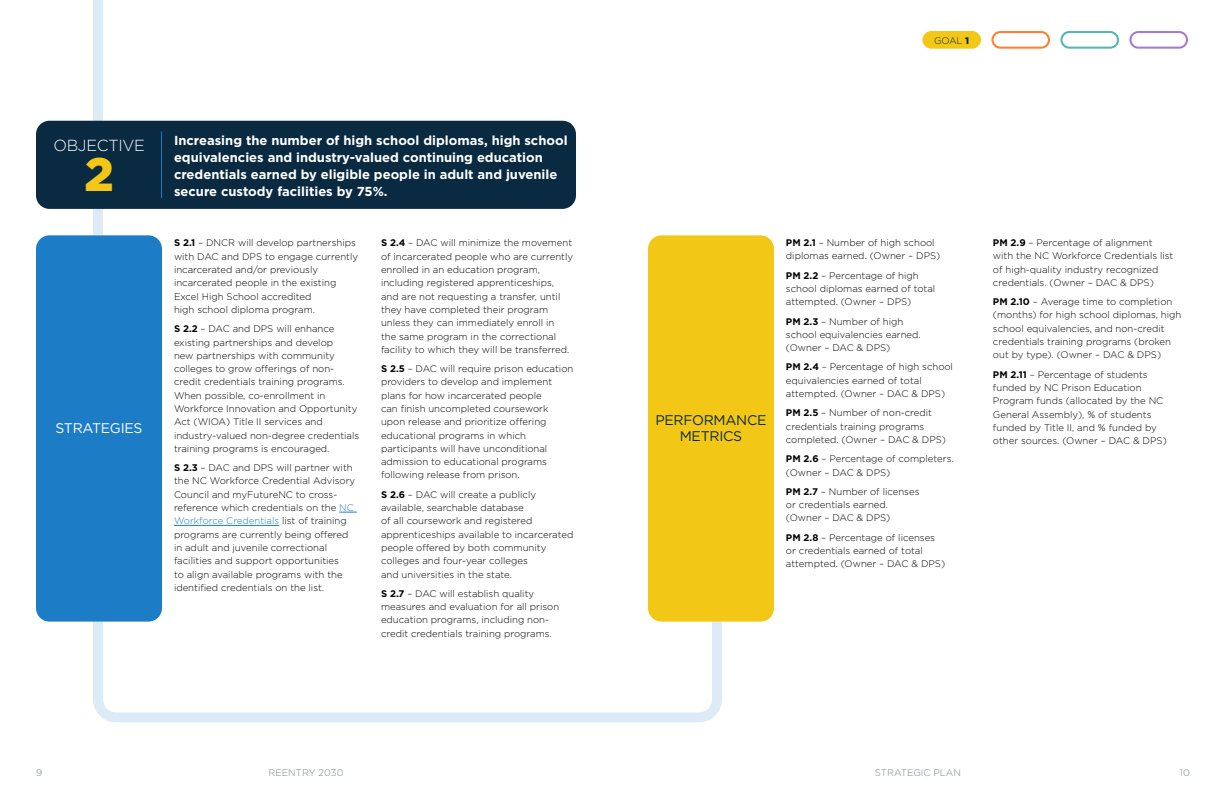
<style>
.page{position:relative;width:1224px;height:792px;background:#fff}
.page>*{position:absolute;margin:0;border:0;box-sizing:border-box;transform-origin:0 0}
.t1{font:900 47px "Gotham";color:#f3c716}
.t2{font:300 16px "Gotham";letter-spacing:-.02em;color:#fff}
.t3{font:14px/16px "Gotham";letter-spacing:-.02em;color:#092a40;text-align:center}
.t4{font:14px "Gotham";letter-spacing:-.02em;color:#fff}
.t5{font:700 13px/17px "Gotham";color:#fff}
.t6{font:300 9.6px/13.3px "Gotham";color:#000}
.t7{font:300 9.6px "Gotham";color:#748592}
.t8{font:300 9.6px "Gotham";color:#092a40}
.s1{font-weight:900}
.s2{font-weight:700}
.s3{color:#1d7cc6}
</style>
<div class="page">
<svg style="left:36px;top:0;width:72px;height:245px"></svg>
<svg style="left:93px;top:612px;width:629px;height:111px"></svg>
<div style="left:36px;top:121px;width:540px;height:88px;background:#092a40;border-radius:14px"></div>
<hr style="left:161px;top:132px;width:1px;height:66px;background:#1d7cc6">
<svg style="left:339px;top:512px;width:18px;height:1px"></svg>
<hr style="left:174px;top:525px;width:105px;height:1px;background:#1d7cc6">
<div style="left:36px;top:235px;width:126px;height:387px;background:#1d7cc6;border-radius:14px"></div>
<div style="left:648px;top:235px;width:126px;height:387px;background:#f3c716;border-radius:14px"></div>
<div style="left:1129px;top:31px;width:59px;height:18px;border:2px solid #a67bc9;border-radius:8px"></div>
<div style="left:1060px;top:31px;width:59px;height:18px;border:2px solid #57b6b2;border-radius:8px"></div>
<div style="left:991px;top:31px;width:59px;height:18px;border:2px solid #ff7f30;border-radius:8px"></div>
<div style="left:923px;top:32px;width:57px;height:16px;background:#f3c716;border-radius:8px"></div>
<div style="left:922px;top:31px;width:59px;height:18px;border:2px solid #f3c716;border-radius:8px"></div>
<p class="t8" style="left:934px;top:34px;width:36px">GOAL <span class="s1">1</span></p>
<h2 class="t2" style="left:53px;top:135px;width:93px">OBJECTIVE</h2>
<h1 class="t1" style="left:85px;top:147px;width:31px">2</h1>
<h3 class="t5" style="left:174px;top:131px;width:395px">Increasing the number of high school diplomas, high school equivalencies and industry-valued continuing education credentials earned by eligible people in adult and juvenile secure custody facilities by 75%.</h3>
<p class="t6" style="left:174px;top:236px;width:186px"><span class="s2">S 2.1</span> – DNCR will develop partnerships with DAC and DPS to engage currently incarcerated and/or previously incarcerated people in the existing Excel High School accredited<br>high school diploma program.</p>
<p class="t6" style="left:174px;top:322px;width:187px"><span class="s2">S 2.2</span> – DAC and DPS will enhance existing partnerships and develop<br>new partnerships with community colleges to grow offerings of non&shy;credit credentials training programs.<br>When possible, co-enrollment in Workforce Innovation and Opportunity Act (WIOA) Title II services and industry-valued non-degree credentials training programs is encouraged.</p>
<p class="t6" style="left:174px;top:461px;width:183px"><span class="s2">S 2.3</span> – DAC and DPS will partner with the NC Workforce Credential Advisory Council and myFutureNC to cross&shy;reference which credentials on the <span class="s3">NC Workforce Credentials</span> list of training programs are currently being offered in adult and juvenile correctional facilities and support opportunities<br>to align available programs with the identified credentials on the list.</p>
<p class="t6" style="left:381px;top:236px;width:194px"><span class="s2">S 2.4</span> – DAC will minimize the movement of incarcerated people who are currently enrolled in an education program, including registered apprenticeships, and are not requesting a transfer, until they have completed their program unless they can immediately enroll in<br>the same program in the correctional facility to which they will be transferred.</p>
<p class="t6" style="left:381px;top:362px;width:194px"><span class="s2">S 2.5</span> – DAC will require prison education providers to develop and implement plans for how incarcerated people<br>can finish uncompleted coursework upon release and prioritize offering educational programs in which participants will have unconditional admission to educational programs following release from prison.</p>
<p class="t6" style="left:381px;top:487px;width:194px"><span class="s2">S 2.6</span> – DAC will create a publicly available, searchable database<br>of all coursework and registered apprenticeships available to incarcerated people offered by both community colleges and four-year colleges<br>and universities in the state.</p>
<p class="t6" style="left:381px;top:587px;width:180px"><span class="s2">S 2.7</span> – DAC will establish quality measures and evaluation for all prison education programs, including non&shy;credit credentials training programs.</p>
<h3 class="t4" style="left:55px;top:419px;width:89px">STRATEGIES</h3>
<h3 class="t3" style="left:655px;top:412px;width:113px">PERFORMANCE<br>METRICS</h3>
<p class="t6" style="left:786px;top:236px;width:156px"><span class="s2">PM 2.1</span> – Number of high school diplomas earned. (Owner – DPS)</p>
<p class="t6" style="left:786px;top:268px;width:151px"><span class="s2">PM 2.2</span> – Percentage of high school diplomas earned of total attempted. (Owner – DPS)</p>
<p class="t6" style="left:786px;top:314px;width:136px"><span class="s2">PM 2.3</span> – Number of high school equivalencies earned. (Owner – DAC &amp; DPS)</p>
<p class="t6" style="left:786px;top:360px;width:169px"><span class="s2">PM 2.4</span> – Percentage of high school equivalencies earned of total attempted. (Owner – DAC &amp; DPS)</p>
<p class="t6" style="left:786px;top:406px;width:162px"><span class="s2">PM 2.5</span> – Number of non-credit credentials training programs completed. (Owner – DAC &amp; DPS)</p>
<p class="t6" style="left:786px;top:452px;width:169px"><span class="s2">PM 2.6</span> – Percentage of completers. (Owner – DAC &amp; DPS)</p>
<p class="t6" style="left:786px;top:485px;width:135px"><span class="s2">PM 2.7</span> – Number of licenses or credentials earned. (Owner – DAC &amp; DPS)</p>
<p class="t6" style="left:786px;top:530px;width:161px"><span class="s2">PM 2.8</span> – Percentage of licenses or credentials earned of total attempted. (Owner – DAC &amp; DPS)</p>
<p class="t6" style="left:993px;top:236px;width:182px"><span class="s2">PM 2.9</span> – Percentage of alignment with the NC Workforce Credentials list of high-quality industry recognized credentials. (Owner – DAC &amp; DPS)</p>
<p class="t6" style="left:993px;top:295px;width:190px"><span class="s2">PM 2.10</span> – Average time to completion (months) for high school diplomas, high school equivalencies, and non-credit credentials training programs (broken out by type). (Owner – DAC &amp; DPS)</p>
<p class="t6" style="left:993px;top:367px;width:175px"><span class="s2">PM 2.11</span> – Percentage of students funded by NC Prison Education<br>Program funds (allocated by the NC<br>General Assembly), % of students funded by Title II, and % funded by other sources. (Owner – DAC &amp; DPS)</p>
<p class="t7" style="left:36px;top:767px;width:8px">9</p>
<p class="t7" style="left:268px;top:767px;width:77px">REENTRY 2030</p>
<p class="t7" style="left:875px;top:767px;width:88px">STRATEGIC PLAN</p>
<p class="t7" style="left:1180px;top:767px;width:12px">10</p>
</div>
